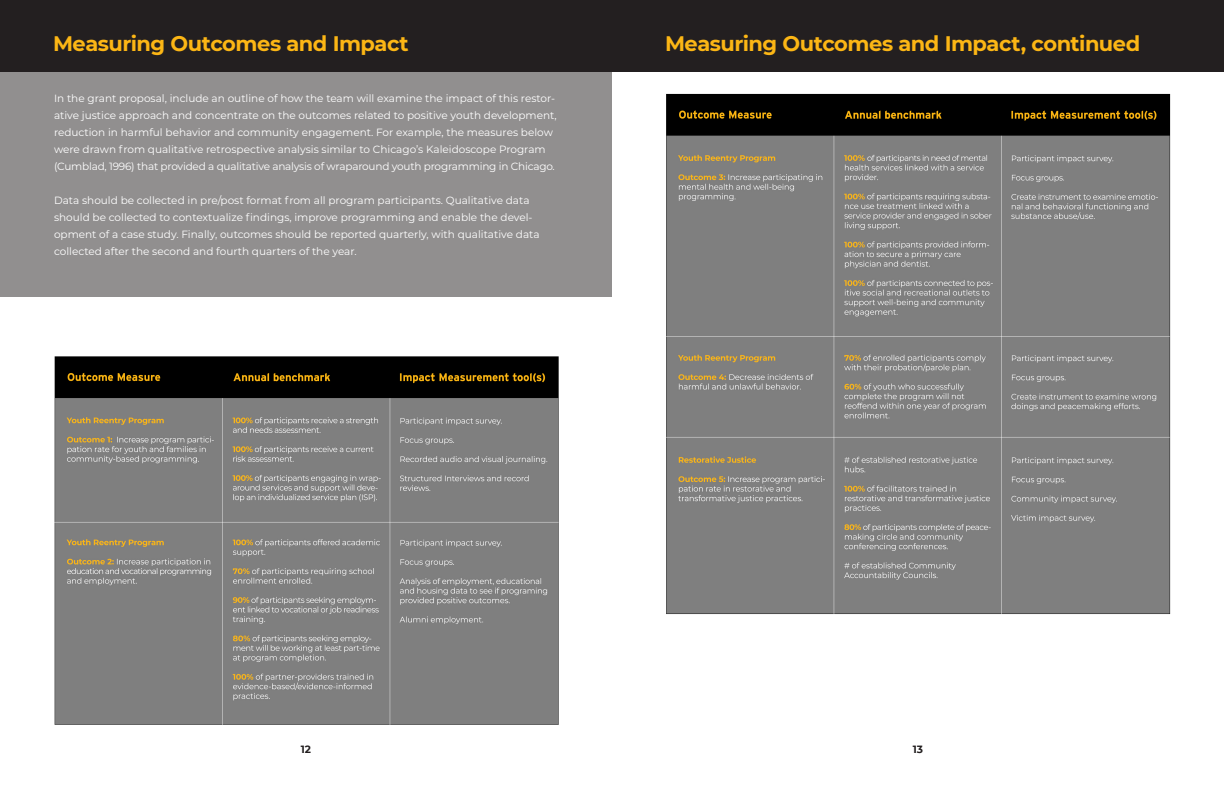
<style>
.page{position:relative;width:1224px;height:792px;background:#fff}
.page>*{position:absolute;margin:0;border:0;box-sizing:border-box;transform-origin:0 0}
.t1{font:700 21px "Montserrat";letter-spacing:-.025em;color:#fcb615}
.t2{font:10.5px/17px "Montserrat";color:#fff}
.t3{font:700 10.5px "Montserrat";color:#231f20}
</style>
<div class="page">
<img style="left:666px;top:93px;width:505px;height:522px">
<img style="left:54px;top:356px;width:505px;height:369px">
<div style="left:0;top:0;width:612px;height:72px;background:#231f20"></div>
<div style="left:0;top:72px;width:612px;height:225px;background:#918f8f"></div>
<div style="left:612px;top:0;width:612px;height:72px;background:#231f20"></div>
<p class="t1" style="left:53px;top:28px;width:357px">Measuring Outcomes and Impact</p>
<p class="t1" style="left:665px;top:28px;width:477px">Measuring Outcomes and Impact, continued</p>
<p class="t2" style="left:54px;top:90px;width:504px">In the grant proposal, include an outline of how the team will examine the impact of this restor&shy;ative justice approach and concentrate on the outcomes related to positive youth development, reduction in harmful behavior and community engagement. For example, the measures below were drawn from qualitative retrospective analysis similar to Chicago’s Kaleidoscope Program (Cumblad, 1996) that provided a qualitative analysis of wraparound youth programming in Chicago.</p>
<p class="t2" style="left:54px;top:192px;width:487px">Data should be collected in pre/post format from all program participants. Qualitative data should be collected to contextualize findings, improve programming and enable the devel&shy;opment of a case study. Finally, outcomes should be reported quarterly, with qualitative data collected after the second and fourth quarters of the year.</p>
<p class="t3" style="left:301px;top:742px;width:12px">12</p>
<p class="t3" style="left:913px;top:742px;width:12px">13</p>
</div>
